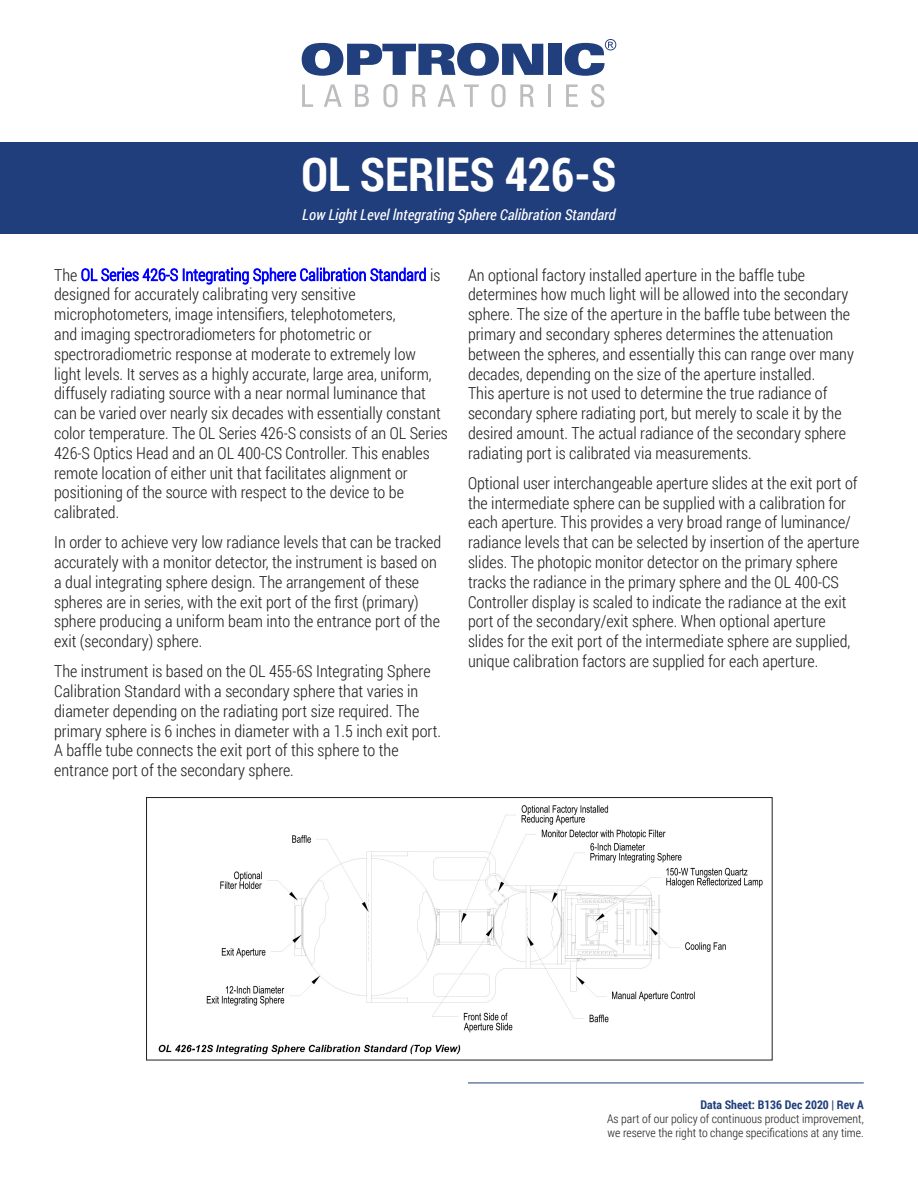
<style>
.page{position:relative;width:918px;height:1188px;background:#fff}
.page>*{position:absolute;margin:0;border:0;box-sizing:border-box;transform-origin:0 0}
.t1{font:700 46.5px "Roboto Condensed";color:#fff}
.t2{font:300 16.5px/19.8px "Roboto Condensed";color:#231f20}
.t3{font:italic 15px "Roboto Condensed";color:#fff}
.t4{font:300 12px "Roboto Condensed";color:#231f20}
.t5{font:700 12px "Roboto Condensed";color:#213e7c}
.s1{color:#00f}
</style>
<div class="page">
<div style="left:0;top:142px;width:918px;height:91px;background:#213e7c"></div>
<svg style="left:302px;top:43px;width:241px;height:33px"></svg>
<div style="left:548px;top:44px;width:13px;height:31px;background:#213f7c"></div>
<svg style="left:302px;top:84px;width:11px;height:23px"></svg>
<svg style="left:324px;top:84px;width:18px;height:23px"></svg>
<svg style="left:355px;top:84px;width:14px;height:23px"></svg>
<svg style="left:383px;top:84px;width:15px;height:23px"></svg>
<svg style="left:412px;top:84px;width:14px;height:23px"></svg>
<svg style="left:438px;top:84px;width:18px;height:23px"></svg>
<svg style="left:464px;top:84px;width:15px;height:23px"></svg>
<svg style="left:491px;top:84px;width:15px;height:23px"></svg>
<svg style="left:520px;top:84px;width:14px;height:23px"></svg>
<hr style="left:548px;top:84px;width:3px;height:23px;background:#bcbdbf">
<svg style="left:566px;top:84px;width:12px;height:23px"></svg>
<svg style="left:591px;top:84px;width:13px;height:23px"></svg>
<svg style="left:565px;top:39px;width:51px;height:37px"></svg>
<hr style="left:468px;top:1083px;width:396px;height:1px;background:#213e7c">
<img style="left:158px;top:805px;width:605px;height:250px">
<div style="left:146px;top:797px;width:627px;height:263px;border:1px solid #231f20"></div>
<p class="t1" style="left:302px;top:142px;width:316px">OL SERIES 426-S</p>
<p class="t3" style="left:302px;top:204px;width:315px">Low Light Level lntegrating Sphere Calibration Standard</p>
<p class="t2" style="left:54px;top:264px;width:395px">The <span class="s1">OL Series 426-S Integrating Sphere Calibration Standard</span> is designed for accurately calibrating very sensitive microphotometers, image intensifiers, telephotometers,<br>and imaging spectroradiometers for photometric or spectroradiometric response at moderate to extremely low<br>light levels. It serves as a highly accurate, large area, uniform, diffusely radiating source with a near normal luminance that can be varied over nearly six decades with essentially constant color temperature. The OL Series 426-S consists of an OL Series 426-S Optics Head and an OL 400-CS Controller. This enables remote location of either unit that facilitates alignment or positioning of the source with respect to the device to be calibrated.</p>
<p class="t2" style="left:54px;top:532px;width:389px">In order to achieve very low radiance levels that can be tracked accurately with a monitor detector, the instrument is based on a dual integrating sphere design. The arrangement of these spheres are in series, with the exit port of the first (primary) sphere producing a uniform beam into the entrance port of the exit (secondary) sphere.</p>
<p class="t2" style="left:54px;top:661px;width:388px">The instrument is based on the OL 455-6S Integrating Sphere Calibration Standard with a secondary sphere that varies in diameter depending on the radiating port size required. The primary sphere is 6 inches in diameter with a 1.5 inch exit port.<br>A baffle tube connects the exit port of this sphere to the entrance port of the secondary sphere.</p>
<p class="t2" style="left:468px;top:264px;width:339px">An optional factory installed aperture in the baffle tube</p>
<p class="t2" style="left:468px;top:284px;width:388px">determines how much light will be allowed into the secondary sphere. The size of the aperture in the baffle tube between the primary and secondary spheres determines the attenuation between the spheres, and essentially this can range over many decades, depending on the size of the aperture installed.</p>
<p class="t2" style="left:468px;top:383px;width:361px">This aperture is not used to determine the true radiance of</p>
<p class="t2" style="left:468px;top:403px;width:380px">secondary sphere radiating port, but merely to scale it by the desired amount. The actual radiance of the secondary sphere radiating port is calibrated via measurements.</p>
<p class="t2" style="left:468px;top:473px;width:393px">Optional user interchangeable aperture slides at the exit port of the intermediate sphere can be supplied with a calibration for each aperture. This provides a very broad range of luminance/ radiance levels that can be selected by insertion of the aperture slides. The photopic monitor detector on the primary sphere tracks the radiance in the primary sphere and the OL 400-CS Controller display is scaled to indicate the radiance at the exit port of the secondary/exit sphere. When optional aperture slides for the exit port of the intermediate sphere are supplied, unique calibration factors are supplied for each aperture.</p>
<p class="t5" style="left:701px;top:1096px;width:165px">Data Sheet: B136 Dec 2020 | Rev A</p>
<p class="t4" style="left:607px;top:1110px;width:258px">As part of our policy of continuous product improvement,</p>
<p class="t4" style="left:608px;top:1125px;width:258px">we reserve the right to change specifications at any time.</p>
</div>
